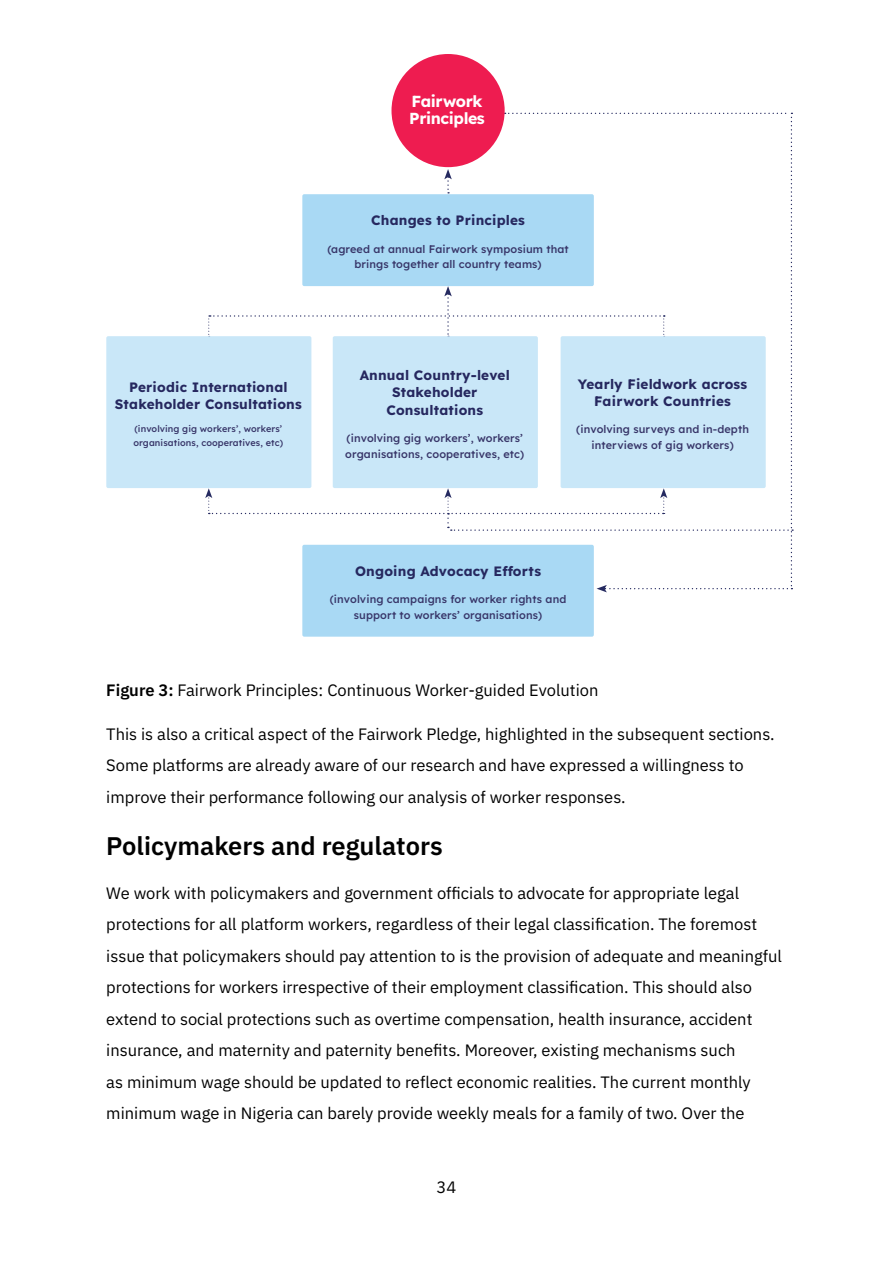
<style>
.page{position:relative;width:893px;height:1263px;background:#fff}
.page>*{position:absolute;margin:0;border:0;box-sizing:border-box;transform-origin:0 0}
.t1{font:25.5px "IBM Plex Sans Sm Bld";color:#000}
.Body{font:16.5px/31.5px "IBM Plex Sans";color:#000}
.Sub_Heading{font:700 15.9px/17.2px "Lexend";letter-spacing:-.025em;color:#fff}
.Sub_Heading-2{font:700 13.65px/17.2px "Lexend";letter-spacing:.015em;color:#26285f;text-align:center}
.Body_Text{font:500 10.8px/15.9px "Lexend";letter-spacing:.01em;color:#383669;text-align:center}
.Body_Text-2{font:500 9.15px/13.4px "Lexend";letter-spacing:.01em;color:#383669}
.s1{font-family:"IBM Plex Sans Sm Bld"}
</style>
<div class="page">
<div style="left:106px;top:336px;width:205px;height:152px;background:#c9e7f8;border-radius:2px"></div>
<div style="left:391px;top:54px;width:114px;height:113px;background:#ee1c50;border-radius:50%"></div>
<svg style="left:205px;top:113px;width:588px;height:479px"></svg>
<div style="left:302px;top:545px;width:292px;height:92px;background:#a9d9f4;border-radius:2px"></div>
<p class="Sub_Heading" style="left:409px;top:92px;width:77px">Fairwork<br>Principles</p>
<p class="Sub_Heading-2" style="left:371px;top:211px;width:155px">Changes to Principles</p>
<p class="Body_Text" style="left:327px;top:240px;width:243px">(agreed at annual Fairwork symposium that brings together all country teams)</p>
<p class="Sub_Heading-2" style="left:115px;top:378px;width:188px">Periodic International<br>Stakeholder Consultations</p>
<p class="Body_Text-2" style="left:133px;top:422px;width:151px">(involving gig workers’, workers’ organisations, cooperatives, etc)</p>
<p class="Sub_Heading-2" style="left:360px;top:366px;width:152px">Annual Country-level<br>Stakeholder<br>Consultations</p>
<p class="Body_Text" style="left:345px;top:429px;width:180px;text-align:left">(involving gig workers’, workers’ organisations, cooperatives, etc)</p>
<p class="Sub_Heading-2" style="left:578px;top:374px;width:171px">Yearly Fieldwork across<br>Fairwork Countries</p>
<p class="Body_Text" style="left:576px;top:421px;width:174px">(involving surveys and in-depth interviews of gig workers)</p>
<p class="Sub_Heading-2" style="left:355px;top:561px;width:188px">Ongoing Advocacy Efforts</p>
<p class="Body_Text" style="left:330px;top:591px;width:238px">(involving campaigns for worker rights and support to workers’ organisations)</p>
<p class="Body" style="left:106px;top:673px;width:494px"><span class="s1">Figure 3:</span> Fairwork Principles: Continuous Worker-guided Evolution</p>
<p class="Body" style="left:106px;top:717px;width:670px">This is also a critical aspect of the Fairwork Pledge, highlighted in the subsequent sections.<br>Some platforms are already aware of our research and have expressed a willingness to improve their performance following our analysis of worker responses.</p>
<h2 class="t1" style="left:106px;top:826px;width:338px">Policymakers and regulators</h2>
<p class="Body" style="left:106px;top:876px;width:677px">We work with policymakers and government officials to advocate for appropriate legal protections for all platform workers, regardless of their legal classification. The foremost issue that policymakers should pay attention to is the provision of adequate and meaningful protections for workers irrespective of their employment classification. This should also extend to social protections such as overtime compensation, health insurance, accident insurance, and maternity and paternity benefits. Moreover, existing mechanisms such<br>as minimum wage should be updated to reflect economic realities. The current monthly minimum wage in Nigeria can barely provide weekly meals for a family of two. Over the</p>
<p class="Body" style="left:437px;top:1170px;width:21px">34</p>
</div>
